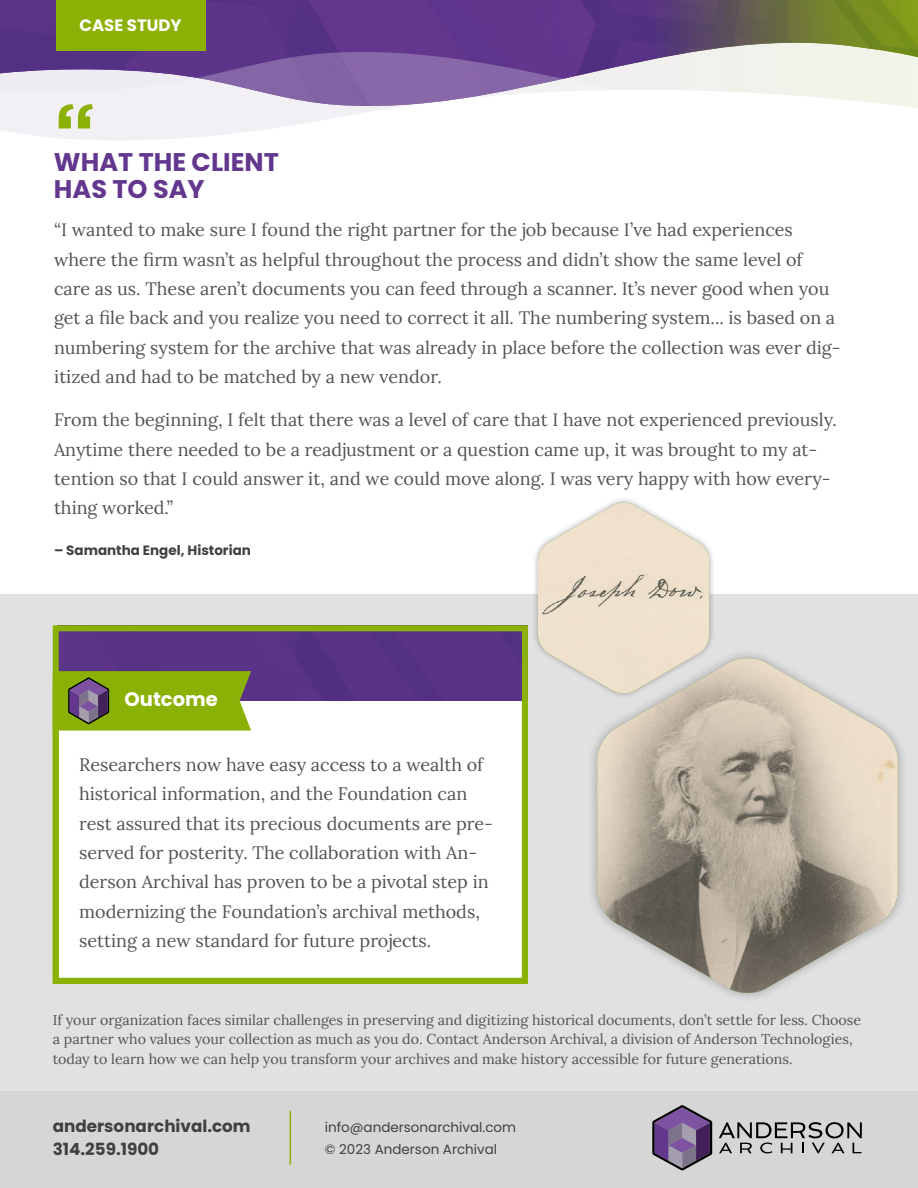
<style>
.page{position:relative;width:918px;height:1188px;background:#fff}
.page>*{position:absolute;margin:0;border:0;box-sizing:border-box;transform-origin:0 0}
.t1{font:700 25.5px/27px "Poppins";color:#63378e}
.t2{font:700 19.5px "Poppins";color:#fff}
.t3{font:18px/29.4px "Lora";color:#535354}
.t4{font:700 16.8px/22.5px "Poppins";color:#404041}
.t5{font:700 16.5px "Poppins";color:#fff}
.t6{font:14.25px/19.5px "Lora";color:#535354}
.t7{font:13.5px/22.5px "Poppins";color:#404041}
.t8{font:700 13.5px "Poppins";color:#404041}
</style>
<div class="page">
<div style="left:0;top:594px;width:918px;height:594px;background:#e2e1e1"></div>
<div style="left:53px;top:684px;width:475px;height:300px;background:#fff"></div>
<svg style="left:60px;top:632px;width:461px;height:99px"></svg>
<div style="left:53px;top:625px;width:475px;height:359px;border:6px solid #8cb106"></div>
<div style="left:0;top:1091px;width:918px;height:97px;background:#d7d6d6"></div>
<svg style="left:719px;top:1122px;width:143px;height:31px"></svg>
<svg style="left:652px;top:1105px;width:60px;height:65px"></svg>
<hr style="left:290px;top:1111px;width:1px;height:54px;background:#8cb106">
<img style="left:0;top:0;width:918px;height:50px">
<svg style="left:0;top:50px;width:918px;height:90px"></svg>
<div style="left:56px;top:0;width:149px;height:50px;background:#8cb106"></div>
<svg style="left:59px;top:104px;width:34px;height:25px"></svg>
<div style="left:587px;top:648px;width:321px;height:355px;background:#000;opacity:.3"></div>
<img style="left:597px;top:658px;width:301px;height:336px">
<div style="left:532px;top:497px;width:183px;height:202px;background:#000;opacity:.3"></div>
<img style="left:538px;top:503px;width:171px;height:191px">
<p class="t5" style="left:80px;top:15px;width:103px">CASE STUDY</p>
<h1 class="t1" style="left:54px;top:149px;width:226px">WHAT THE CLIENT<br>HAS TO SAY</h1>
<p class="t3" style="left:54px;top:214px;width:788px">“I wanted to make sure I found the right partner for the job because I’ve had experiences where the firm wasn’t as helpful throughout the process and didn’t show the same level of care as us. These aren’t documents you can feed through a scanner. It’s never good when you get a file back and you realize you need to correct it all. The numbering system... is based on a numbering system for the archive that was already in place before the collection was ever dig&shy;itized and had to be matched by a new vendor.</p>
<p class="t3" style="left:54px;top:404px;width:784px">From the beginning, I felt that there was a level of care that I have not experienced previously.<br>Anytime there needed to be a readjustment or a question came up, it was brought to my at&shy;tention so that I could answer it, and we could move along. I was very happy with how every&shy;thing worked.”</p>
<p class="t8" style="left:54px;top:542px;width:198px">– Samantha Engel, Historian</p>
<p class="t2" style="left:125px;top:688px;width:95px">Outcome</p>
<p class="t3" style="left:79px;top:748px;width:415px">Researchers now have easy access to a wealth of historical information, and the Foundation can rest assured that its precious documents are pre&shy;served for posterity. The collaboration with An&shy;derson Archival has proven to be a pivotal step in modernizing the Foundation’s archival methods, setting a new standard for future projects.</p>
<p class="t6" style="left:53px;top:1009px;width:810px">If your organization faces similar challenges in preserving and digitizing historical documents, don’t settle for less. Choose a partner who values your collection as much as you do. Contact Anderson Archival, a division of Anderson Technologies, today to learn how we can help you transform your archives and make history accessible for future generations.</p>
<p class="t4" style="left:53px;top:1115px;width:199px">andersonarchival.com<br>314.259.1900</p>
<p class="t7" style="left:325px;top:1116px;width:193px">info@andersonarchival.com © 2023 Anderson Archival</p>
</div>
